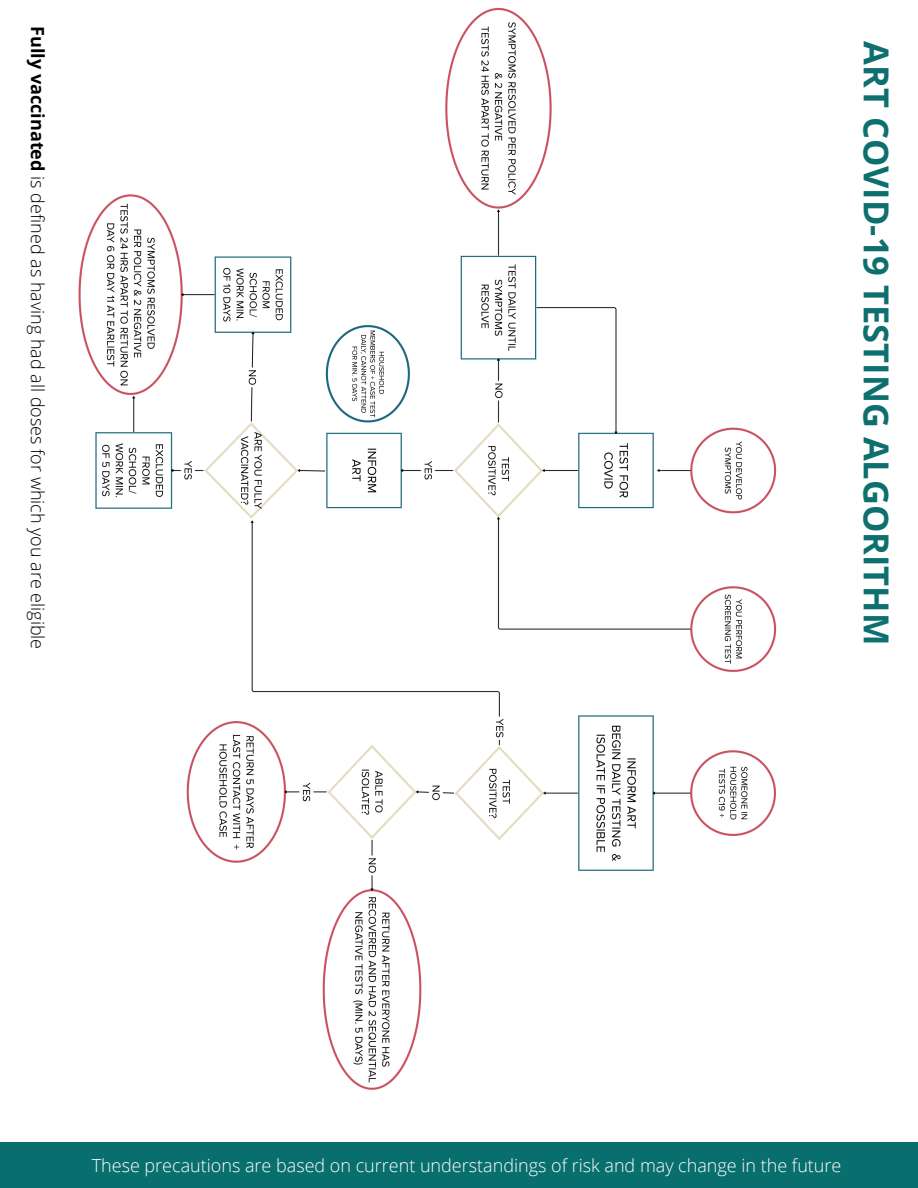
<style>
.page{position:relative;width:918px;height:1188px;background:#fff}
.page>*{position:absolute;margin:0;border:0;box-sizing:border-box;transform-origin:0 0}
.t1{font:700 34.5px "Open Sans";color:#0e6f6f}
.t2{font:300 18px "Open Sans";color:#fff}
.t3{font:300 18px "Open Sans";color:#000}
.s1{font-weight:700}
</style>
<div class="page">
<div style="left:0;top:1142px;width:918px;height:46px;background:#086f6e"></div>
<img style="left:78px;top:7px;width:699px;height:1083px">
<p class="t3" style="left:51px;top:26px;width:625px;rotate:90deg"><span class="s1">Fully vaccinated</span> is defined as having had all doses for which you are eligible</p>
<h1 class="t1" style="left:901px;top:41px;width:606px;rotate:90deg">ART COVID-19 TESTING ALGORITHM</h1>
<p class="t2" style="left:92px;top:1153px;width:751px">These precautions are based on current understandings of risk and may change in the future</p>
</div>
